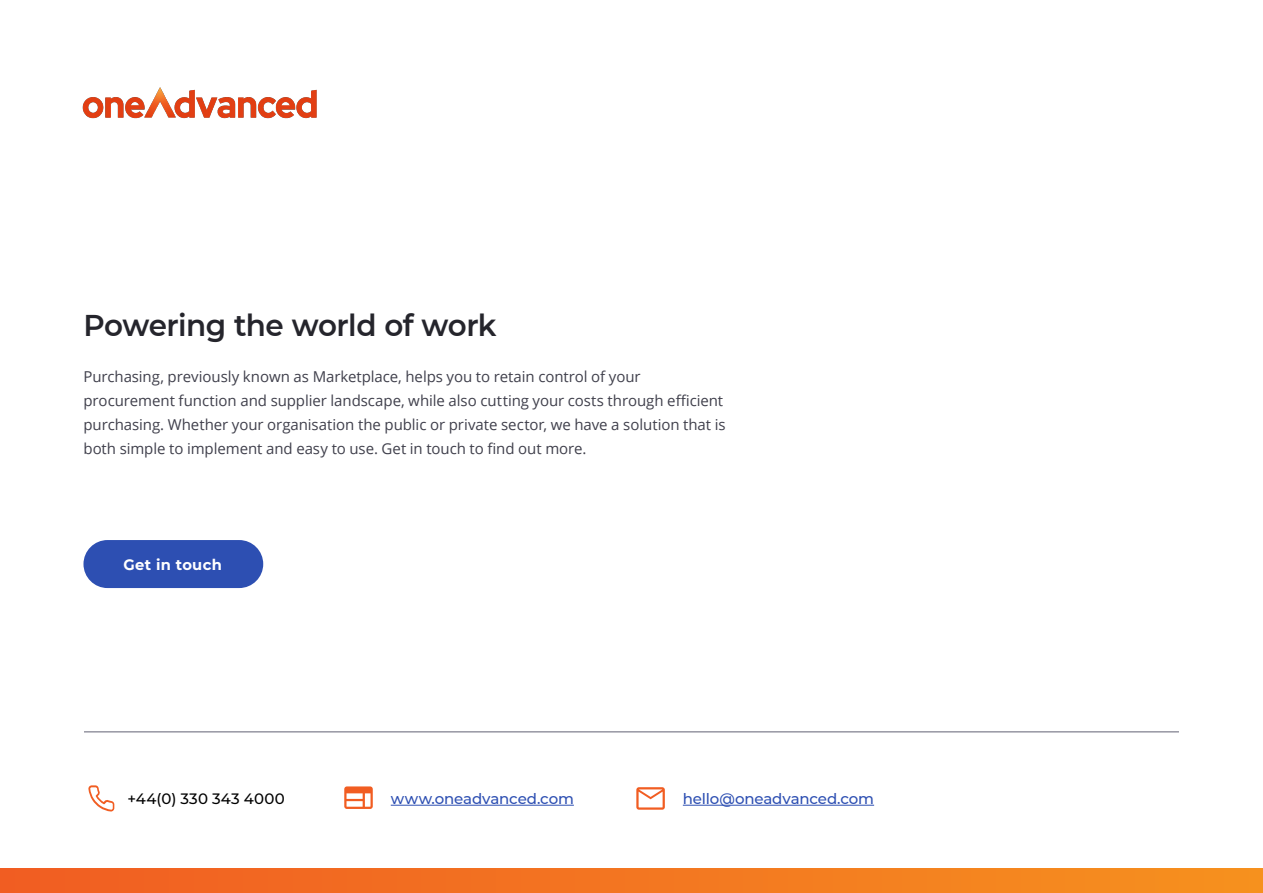
<style>
.page{position:relative;width:1263px;height:893px;background:#fff}
.page>*{position:absolute;margin:0;border:0;box-sizing:border-box;transform-origin:0 0}
.t1{font:600 30px "Montserrat";letter-spacing:-.02em;color:#25252c}
.t2{font:15px/24px "Open Sans";letter-spacing:-.005em;color:#40404c}
.t3{font:500 15px "Montserrat";letter-spacing:-.01em;color:#2d4fb2}
.t4{font:500 15px "Montserrat";letter-spacing:.02em;color:#000}
.t5{font:700 15px "Montserrat";letter-spacing:.02em;color:#fff}
</style>
<div class="page">
<div style="left:0;top:869px;width:1263px;height:24px;background:linear-gradient(to right,#f15c23,#f6901e)"></div>
<img style="left:83px;top:87px;width:233px;height:32px">
<hr style="left:84px;top:732px;width:1095px;height:1px;background:#616173">
<div style="left:83px;top:540px;width:180px;height:48px;background:#2d4fb2;border-radius:24px"></div>
<hr style="left:683px;top:805px;width:191px;height:1px;background:#2d4fb2">
<svg style="left:636px;top:787px;width:29px;height:23px"></svg>
<svg style="left:344px;top:786px;width:29px;height:23px"></svg>
<hr style="left:391px;top:805px;width:183px;height:1px;background:#2d4fb2">
<svg style="left:88px;top:785px;width:26px;height:26px"></svg>
<h1 class="t1" style="left:83px;top:304px;width:415px">Powering the world of work</h1>
<p class="t2" style="left:83px;top:364px;width:644px">Purchasing, previously known as Marketplace, helps you to retain control of your procurement function and supplier landscape, while also cutting your costs through efficient purchasing. Whether your organisation the public or private sector, we have a solution that is both simple to implement and easy to use. Get in touch to find out more.</p>
<p class="t5" style="left:124px;top:554px;width:100px">Get in touch</p>
<p class="t4" style="left:127px;top:788px;width:159px">+44(0) 330 343 4000</p>
<p class="t3" style="left:391px;top:788px;width:185px">www.oneadvanced.com</p>
<p class="t3" style="left:683px;top:788px;width:193px">hello@oneadvanced.com</p>
</div>
